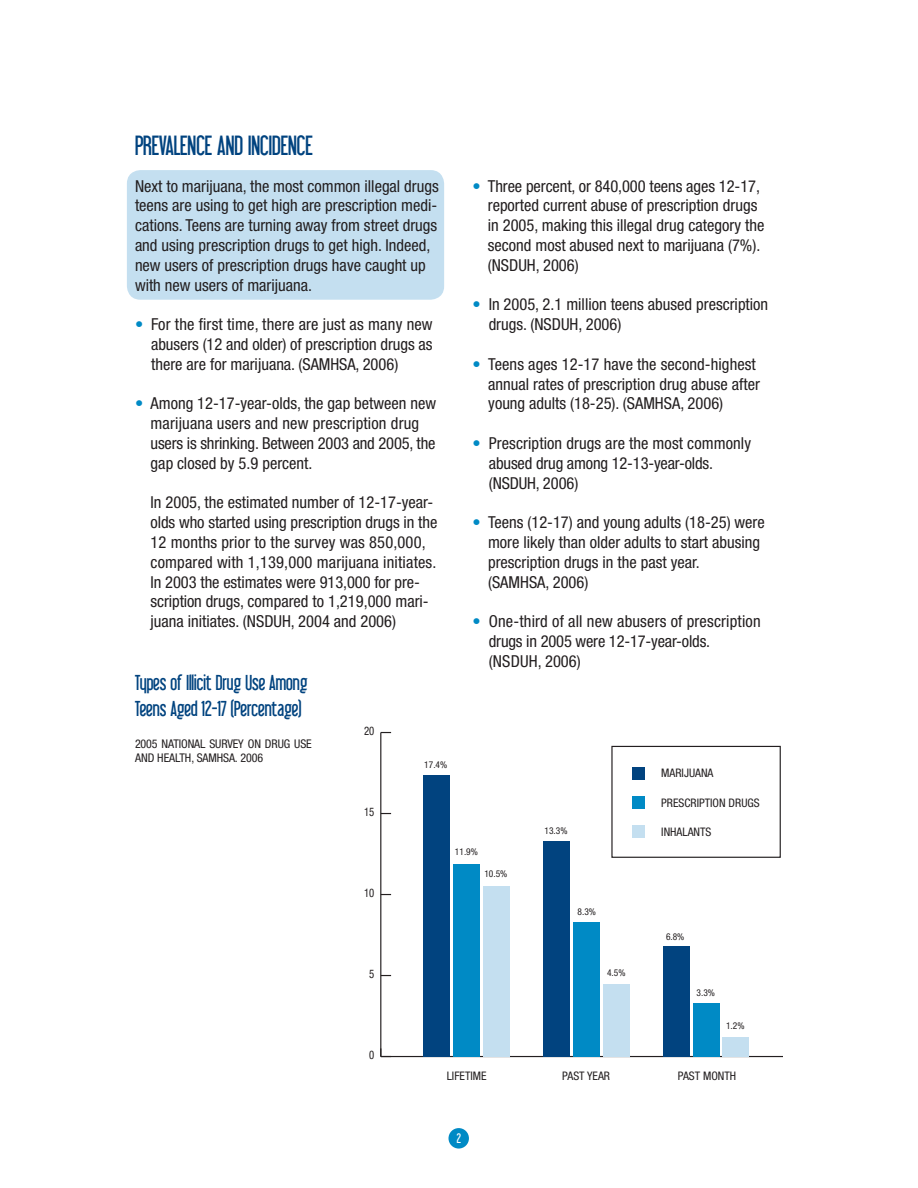
<style>
.page{position:relative;width:918px;height:1188px;background:#fff}
.page>*{position:absolute;margin:0;border:0;box-sizing:border-box;transform-origin:0 0}
.SUB_HEADING_-_HELVET{font:27px "Libel Suit";color:#01437f}
.HEADING_ONE_-_LIBEL{font:21px/25.2px "Libel Suit";color:#01437f}
.BODY_COPY_-_HELVETIC{font:condensed 16.5px/19.8px "Helvetica Neue";color:#231f20}
.BODY_COPY_-_HELVETIC-2{font:condensed 12px "Helvetica Neue";letter-spacing:-.01em;color:#231f20}
.t1{font:condensed 11.85px "Helvetica Neue";color:#231f20}
.t2{font:condensed 11.85px "Helvetica Neue";color:#231f20;scale:.91 1}
.t3{font:condensed 9.45px "Helvetica Neue";color:#231f20}
.s1{color:#008ac5}
</style>
<div class="page">
<div style="left:448px;top:1128px;width:21px;height:21px;background:#008ac5;border-radius:50%"></div>
<div style="left:127px;top:170px;width:317px;height:130px;background:#c4dff0;border-radius:14px"></div>
<hr style="left:381px;top:1056px;width:402px;height:1px;background:#231f20">
<hr style="left:380px;top:733px;width:1px;height:324px;background:#231f20">
<svg style="left:380px;top:1048px;width:11px;height:9px"></svg>
<div style="left:722px;top:1037px;width:27px;height:20px;background:#c4dff0"></div>
<div style="left:693px;top:1003px;width:26px;height:54px;background:#008ac5"></div>
<div style="left:663px;top:946px;width:27px;height:111px;background:#01437f"></div>
<div style="left:603px;top:984px;width:27px;height:73px;background:#c4dff0"></div>
<div style="left:573px;top:922px;width:27px;height:135px;background:#008ac5"></div>
<div style="left:543px;top:841px;width:27px;height:216px;background:#01437f"></div>
<div style="left:483px;top:886px;width:27px;height:171px;background:#c4dff0"></div>
<div style="left:453px;top:864px;width:27px;height:193px;background:#008ac5"></div>
<div style="left:423px;top:775px;width:27px;height:282px;background:#01437f"></div>
<div style="left:633px;top:767px;width:12px;height:13px;background:#01437f"></div>
<div style="left:633px;top:796px;width:12px;height:13px;background:#008ac5"></div>
<div style="left:633px;top:825px;width:12px;height:13px;background:#c4dff0"></div>
<div style="left:611px;top:746px;width:170px;height:112px;border:1px solid #231f20"></div>
<p class="SUB_HEADING_-_HELVET" style="left:135px;top:131px;width:17px">Prevalence</p>
<p class="SUB_HEADING_-_HELVET" style="left:217px;top:131px;width:43px">and Incidence</p>
<p class="BODY_COPY_-_HELVETIC" style="left:135px;top:176px;width:305px">Next to marijuana, the most common illegal drugs teens are using to get high are prescription medi&shy;cations. Teens are turning away from street drugs and using prescription drugs to get high. Indeed, new users of prescription drugs have caught up with new users of marijuana.</p>
<p class="BODY_COPY_-_HELVETIC" style="left:151px;top:314px;width:283px;text-align:justify;text-indent:-16px"><span class="s1">•</span> For the first time, there are just as many new abusers (12 and older) of prescription drugs as there are for marijuana. (SAMHSA, 2006)</p>
<p class="BODY_COPY_-_HELVETIC" style="left:151px;top:393px;width:287px;text-indent:-16px"><span class="s1">•</span> Among 12-17-year-olds, the gap between new marijuana users and new prescription drug users is shrinking. Between 2003 and 2005, the gap closed by 5.9 percent.</p>
<p class="BODY_COPY_-_HELVETIC" style="left:151px;top:492px;width:288px">In 2005, the estimated number of 12-17-year&shy;olds who started using prescription drugs in the 12 months prior to the survey was 850,000, compared with 1,139,000 marijuana initiates.<br>In 2003 the estimates were 913,000 for pre&shy;scription drugs, compared to 1,219,000 mari&shy;juana initiates. (NSDUH, 2004 and 2006)</p>
<p class="HEADING_ONE_-_LIBEL" style="left:135px;top:670px;width:174px">Types of Illicit Drug Use Among<br>Teens Aged 12-17 (Percentage)</p>
<p class="BODY_COPY_-_HELVETIC-2" style="left:135px;top:737px;width:40px">2005 Nationalsurv</p>
<p class="BODY_COPY_-_HELVETIC-2" style="left:233px;top:737px;width:18px">ey ondrugus</p>
<p class="BODY_COPY_-_HELVETIC-2" style="left:306px;top:737px;width:7px">e</p>
<p class="BODY_COPY_-_HELVETIC-2" style="left:135px;top:751px;width:7px">andh</p>
<p class="BODY_COPY_-_HELVETIC-2" style="left:164px;top:751px;width:12px">ealth</p>
<p class="BODY_COPY_-_HELVETIC-2" style="left:191px;top:751px;width:73px">, SAMhsa. 2006</p>
<p class="t2" style="left:364px;top:724px;width:13px">20</p>
<p class="t2" style="left:364px;top:805px;width:13px">15</p>
<p class="t2" style="left:364px;top:886px;width:13px">10</p>
<p class="t3" style="left:424px;top:759px;width:25px">17.4%</p>
<p class="BODY_COPY_-_HELVETIC" style="left:488px;top:176px;width:278px;text-indent:-15px"><span class="s1">•</span> Three percent, or 840,000 teens ages 12-17, reported current abuse of prescription drugs in 2005, making this illegal drug category the second most abused next to marijuana (7%). (NSDUH, 2006)</p>
<p class="BODY_COPY_-_HELVETIC" style="left:489px;top:294px;width:281px;text-indent:-16px"><span class="s1">•</span> In 2005, 2.1 million teens abused prescription drugs. (NSDUH, 2006)</p>
<p class="BODY_COPY_-_HELVETIC" style="left:488px;top:354px;width:273px;text-indent:-16px"><span class="s1">•</span> Teens ages 12-17 have the second-highest annual rates of prescription drug abuse after young adults (18-25). (SAMHSA, 2006)</p>
<p class="BODY_COPY_-_HELVETIC" style="left:489px;top:433px;width:264px;text-indent:-16px"><span class="s1">•</span> Prescription drugs are the most commonly abused drug among 12-13-year-olds. (NSDUH, 2006)</p>
<p class="BODY_COPY_-_HELVETIC" style="left:488px;top:512px;width:278px;text-indent:-16px"><span class="s1">•</span> Teens (12-17) and young adults (18-25) were more likely than older adults to start abusing prescription drugs in the past year. (SAMHSA, 2006)</p>
<p class="BODY_COPY_-_HELVETIC" style="left:489px;top:611px;width:273px;text-indent:-16px"><span class="s1">•</span> One-third of all new abusers of prescription drugs in 2005 were 12-17-year-olds. (NSDUH, 2006)</p>
<p class="t3" style="left:455px;top:846px;width:25px">11.9%</p>
<p class="t3" style="left:484px;top:868px;width:25px">10.5%</p>
<p class="t3" style="left:545px;top:825px;width:25px">13.3%</p>
<p class="t3" style="left:578px;top:906px;width:20px">8.3%</p>
<p class="t1" style="left:661px;top:766px;width:54px">MARIJUANA</p>
<p class="t1" style="left:661px;top:796px;width:100px">PRESCRIPTION DRUGS</p>
<p class="t1" style="left:661px;top:825px;width:52px">INHALANTS</p>
<p class="t3" style="left:666px;top:931px;width:20px">6.8%</p>
<p class="t2" style="left:369px;top:967px;width:7px">5</p>
<p class="t2" style="left:369px;top:1048px;width:7px">0</p>
<p class="t3" style="left:607px;top:968px;width:20px">4.5%</p>
<p class="t3" style="left:697px;top:988px;width:20px">3.3%</p>
<p class="t3" style="left:726px;top:1021px;width:20px">1.2%</p>
<p class="t1" style="left:447px;top:1069px;width:41px">LIFETIME</p>
<p class="t1" style="left:562px;top:1069px;width:49px">PAST YEAR</p>
<p class="t1" style="left:678px;top:1069px;width:60px">PAST MONTH</p>
</div>
